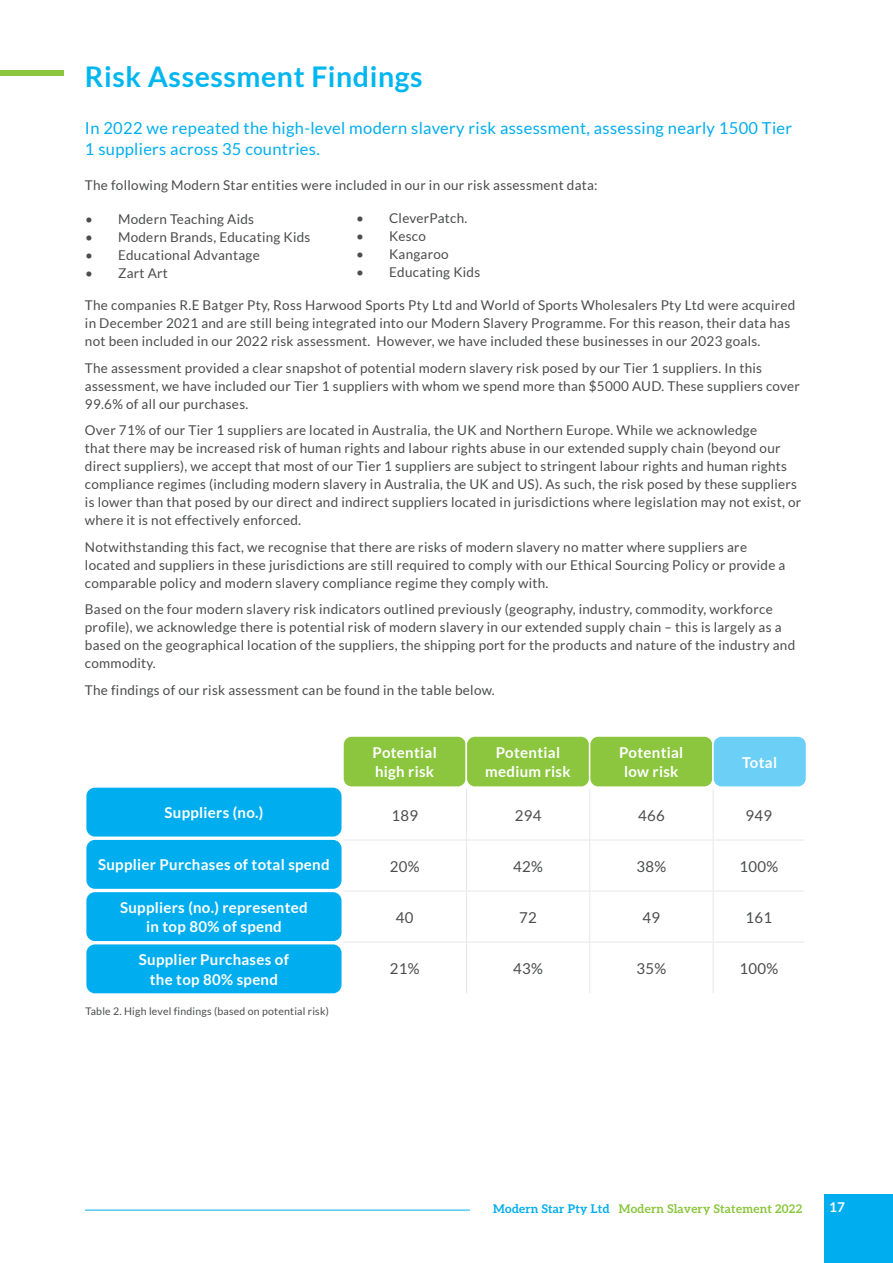
<style>
.page{position:relative;width:893px;height:1263px;background:#fff}
.page>*{position:absolute;margin:0;border:0;box-sizing:border-box;transform-origin:0 0}
.t1{font:700 28.5px "Lato";letter-spacing:.02em;color:#00b6f0}
.t2{font:16.5px/21px "Lato";letter-spacing:.02em;color:#00aeef}
.t3{font:700 15px/19.5px "Lato";letter-spacing:.02em;color:#fff;text-align:center}
.t4{font:15px "Lato";letter-spacing:.02em;color:#4b4c4d}
.t5{font:13.5px/18px "Lato";letter-spacing:.02em;color:#4b4c4d}
.t6{font:700 13.5px "Lato";color:#fff}
.t7{font:700 12px "Aleo";letter-spacing:.02em;color:#8bc63e}
.t8{font:10.5px "Lato";letter-spacing:.02em;color:#4b4c4d}
.s1{color:#00aeef}
</style>
<div class="page">
<div style="left:0;top:71px;width:64px;height:5px;background:#8bc63e"></div>
<hr style="left:466px;top:789px;width:1px;height:51px;background:#e6e7e9">
<hr style="left:589px;top:789px;width:1px;height:51px;background:#e6e7e9">
<hr style="left:713px;top:789px;width:1px;height:51px;background:#e6e7e9">
<hr style="left:466px;top:840px;width:1px;height:51px;background:#e6e7e9">
<hr style="left:589px;top:840px;width:1px;height:51px;background:#e6e7e9">
<hr style="left:713px;top:840px;width:1px;height:51px;background:#e6e7e9">
<hr style="left:466px;top:891px;width:1px;height:51px;background:#e6e7e9">
<hr style="left:589px;top:891px;width:1px;height:51px;background:#e6e7e9">
<hr style="left:713px;top:891px;width:1px;height:51px;background:#e6e7e9">
<hr style="left:466px;top:942px;width:1px;height:51px;background:#e6e7e9">
<hr style="left:589px;top:942px;width:1px;height:51px;background:#e6e7e9">
<hr style="left:713px;top:942px;width:1px;height:51px;background:#e6e7e9">
<hr style="left:343px;top:891px;width:123px;height:1px;background:#e6e7e9">
<hr style="left:466px;top:891px;width:124px;height:1px;background:#e6e7e9">
<hr style="left:590px;top:891px;width:123px;height:1px;background:#e6e7e9">
<hr style="left:713px;top:891px;width:91px;height:1px;background:#e6e7e9">
<hr style="left:343px;top:942px;width:123px;height:1px;background:#e6e7e9">
<hr style="left:466px;top:942px;width:124px;height:1px;background:#e6e7e9">
<hr style="left:590px;top:942px;width:123px;height:1px;background:#e6e7e9">
<hr style="left:713px;top:942px;width:91px;height:1px;background:#e6e7e9">
<hr style="left:343px;top:840px;width:123px;height:1px;background:#e6e7e9">
<hr style="left:466px;top:840px;width:124px;height:1px;background:#e6e7e9">
<hr style="left:590px;top:840px;width:123px;height:1px;background:#e6e7e9">
<hr style="left:713px;top:840px;width:91px;height:1px;background:#e6e7e9">
<div style="left:343px;top:736px;width:123px;height:51px;background:#8bc63e;border-radius:9px"></div>
<div style="left:342px;top:735px;width:125px;height:53px;border:2px solid #fff;border-radius:9px"></div>
<div style="left:466px;top:736px;width:124px;height:51px;background:#8bc63e;border-radius:9px"></div>
<div style="left:466px;top:735px;width:124px;height:53px;border:2px solid #fff;border-radius:9px"></div>
<div style="left:590px;top:736px;width:123px;height:51px;background:#8bc63e;border-radius:9px"></div>
<div style="left:589px;top:735px;width:125px;height:53px;border:2px solid #fff;border-radius:9px"></div>
<div style="left:713px;top:736px;width:93px;height:51px;background:#6bcff6;border-radius:9px"></div>
<div style="left:712px;top:735px;width:95px;height:53px;border:2px solid #fff;border-radius:9px"></div>
<div style="left:86px;top:788px;width:256px;height:48px;background:#00aeef;border-radius:9px"></div>
<div style="left:86px;top:840px;width:256px;height:49px;background:#00aeef;border-radius:9px"></div>
<div style="left:86px;top:892px;width:256px;height:49px;background:#00aeef;border-radius:9px"></div>
<div style="left:86px;top:944px;width:256px;height:49px;background:#00aeef;border-radius:9px"></div>
<div style="left:824px;top:1193px;width:69px;height:70px;background:#00aeef"></div>
<hr style="left:85px;top:1210px;width:385px;height:1px;background:#00aeef">
<h1 class="t1" style="left:85px;top:60px;width:339px">Risk Assessment Findings</h1>
<p class="t2" style="left:85px;top:117px;width:709px">In 2022 we repeated the high-level modern slavery risk assessment, assessing nearly 1500 Tier<br>1 suppliers across 35 countries.</p>
<p class="t5" style="left:85px;top:176px;width:514px">The following Modern Star entities were included in our in our risk assessment data:</p>
<p class="t5" style="left:85px;top:210px;width:171px">• Modern Teaching Aids</p>
<p class="t5" style="left:85px;top:228px;width:227px">• Modern Brands, Educating Kids</p>
<p class="t5" style="left:85px;top:245px;width:176px">• Educational Advantage</p>
<p class="t5" style="left:85px;top:263px;width:84px">• Zart Art</p>
<p class="t5" style="left:356px;top:209px;width:113px">• CleverPatch.</p>
<p class="t5" style="left:356px;top:227px;width:71px">• Kesco</p>
<p class="t5" style="left:356px;top:245px;width:94px">• Kangaroo</p>
<p class="t5" style="left:356px;top:263px;width:126px">• Educating Kids</p>
<p class="t5" style="left:85px;top:296px;width:712px">The companies R.E Batger Pty, Ross Harwood Sports Pty Ltd and World of Sports Wholesalers Pty Ltd were acquired in December 2021 and are still being integrated into our Modern Slavery Programme. For this reason, their data has not been included in our 2022 risk assessment. However, we have included these businesses in our 2023 goals.</p>
<p class="t5" style="left:85px;top:359px;width:717px">The assessment provided a clear snapshot of potential modern slavery risk posed by our Tier 1 suppliers. In this assessment, we have included our Tier 1 suppliers with whom we spend more than $5000 AUD. These suppliers cover<br>99.6% of all our purchases.</p>
<p class="t5" style="left:85px;top:421px;width:718px">Over 71% of our Tier 1 suppliers are located in Australia, the UK and Northern Europe. While we acknowledge<br>that there may be increased risk of human rights and labour rights abuse in our extended supply chain (beyond our direct suppliers), we accept that most of our Tier 1 suppliers are subject to stringent labour rights and human rights compliance regimes (including modern slavery in Australia, the UK and US). As such, the risk posed by these suppliers is lower than that posed by our direct and indirect suppliers located in jurisdictions where legislation may not exist, or where it is not effectively enforced.</p>
<p class="t5" style="left:85px;top:538px;width:702px">Notwithstanding this fact, we recognise that there are risks of modern slavery no matter where suppliers are located and suppliers in these jurisdictions are still required to comply with our Ethical Sourcing Policy or provide a comparable policy and modern slavery compliance regime they comply with.</p>
<p class="t5" style="left:85px;top:600px;width:712px">Based on the four modern slavery risk indicators outlined previously (geography, industry, commodity, workforce profile), we acknowledge there is potential risk of modern slavery in our extended supply chain – this is largely as a based on the geographical location of the suppliers, the shipping port for the products and nature of the industry and commodity.</p>
<p class="t5" style="left:85px;top:681px;width:411px">The findings of our risk assessment can be found in the table below.</p>
<p class="t3" style="left:165px;top:803px;width:100px">Suppliers (no.)</p>
<p class="t3" style="left:98px;top:855px;width:233px">Supplier Purchases of total spend</p>
<p class="t3" style="left:120px;top:897px;width:189px">Suppliers (no.) represented in top 80% of spend</p>
<p class="t3" style="left:139px;top:949px;width:151px">Supplier Purchases of the top 80% spend</p>
<p class="t8" style="left:86px;top:1005px;width:245px">Table 2. High level findings (based on potential risk)</p>
<p class="t3" style="left:373px;top:742px;width:66px;text-align:left">Potential high risk</p>
<p class="t3" style="left:485px;top:742px;width:87px">Potential medium risk</p>
<p class="t3" style="left:619px;top:742px;width:66px">Potential low risk</p>
<p class="t3" style="left:742px;top:752px;width:36px">Total</p>
<p class="t4" style="left:391px;top:807px;width:28px">189</p>
<p class="t4" style="left:515px;top:807px;width:28px">294</p>
<p class="t4" style="left:638px;top:807px;width:28px">466</p>
<p class="t4" style="left:745px;top:807px;width:28px">949</p>
<p class="t4" style="left:390px;top:858px;width:31px">20%</p>
<p class="t4" style="left:513px;top:858px;width:31px">42%</p>
<p class="t4" style="left:637px;top:858px;width:31px">38%</p>
<p class="t4" style="left:739px;top:858px;width:40px">100%</p>
<p class="t4" style="left:396px;top:909px;width:19px">40</p>
<p class="t4" style="left:519px;top:909px;width:19px">72</p>
<p class="t4" style="left:643px;top:909px;width:19px">49</p>
<p class="t4" style="left:745px;top:909px;width:28px">161</p>
<p class="t4" style="left:390px;top:960px;width:31px">21%</p>
<p class="t4" style="left:513px;top:960px;width:31px">43%</p>
<p class="t4" style="left:637px;top:960px;width:31px">35%</p>
<p class="t4" style="left:739px;top:960px;width:40px">100%</p>
<p class="t7" style="left:493px;top:1202px;width:310px"><span class="s1">Modern Star Pty Ltd</span> Modern Slavery Statement 2022</p>
<p class="t6" style="left:829px;top:1199px;width:17px">17</p>
</div>
